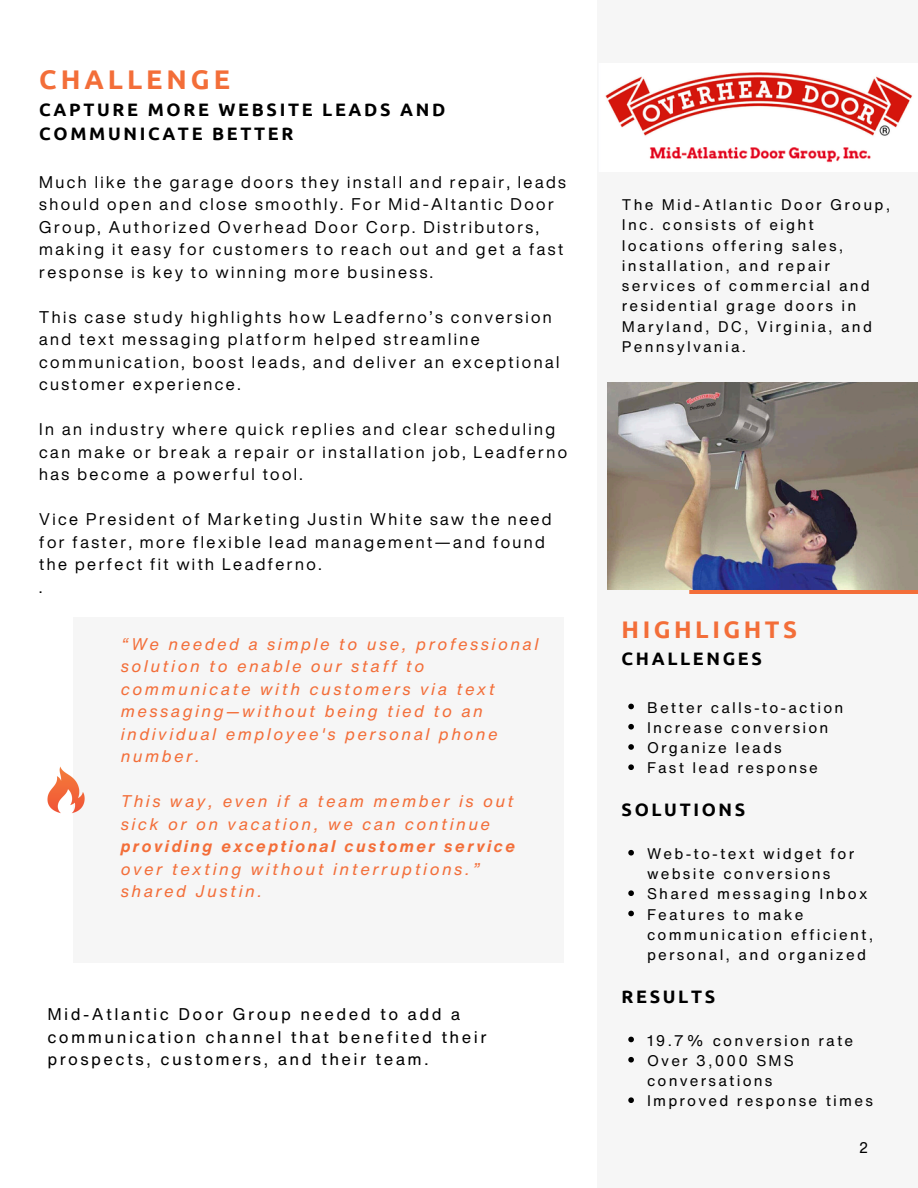
<style>
.page{position:relative;width:918px;height:1188px;background:#fff}
.page>*{position:absolute;margin:0;border:0;box-sizing:border-box;transform-origin:0 0}
.t1{font:700 27px "Ubuntu";letter-spacing:.145em;color:#f36e39}
.t2{font:700 24px "Ubuntu";letter-spacing:.145em;color:#f36e39}
.t3{font:700 18px/24.8px "Ubuntu";letter-spacing:.145em;color:#000}
.t4{font:16.5px/22.5px "Helvetica Now Display";letter-spacing:.145em;color:#000}
.t5{font:italic 16.5px/22.5px "Helvetica Now Text";letter-spacing:.145em;color:#f36e39}
.t6{font:16.5px/22.5px "Helvetica Now Text";letter-spacing:.145em;color:#000}
.t7{font:15px/20.2px "Helvetica Now Text";letter-spacing:.145em;color:#000}
.s1{font-weight:700}
</style>
<div class="page">
<div style="left:598px;top:0;width:320px;height:1188px;background:#f6f6f6"></div>
<div style="left:74px;top:617px;width:490px;height:346px;background:#f6f6f6"></div>
<img style="left:47px;top:767px;width:38px;height:46px">
<hr style="left:689px;top:590px;width:229px;height:4px;background:#f36e39">
<img style="left:605px;top:72px;width:307px;height:90px">
<img style="left:608px;top:383px;width:310px;height:207px">
<svg style="left:628px;top:704px;width:6px;height:5px"></svg>
<svg style="left:628px;top:724px;width:6px;height:6px"></svg>
<svg style="left:628px;top:744px;width:6px;height:6px"></svg>
<svg style="left:628px;top:764px;width:6px;height:6px"></svg>
<svg style="left:628px;top:850px;width:6px;height:6px"></svg>
<svg style="left:628px;top:890px;width:6px;height:6px"></svg>
<svg style="left:628px;top:911px;width:6px;height:5px"></svg>
<svg style="left:628px;top:1037px;width:6px;height:5px"></svg>
<svg style="left:628px;top:1057px;width:6px;height:6px"></svg>
<svg style="left:628px;top:1097px;width:6px;height:6px"></svg>
<h3 class="t1" style="left:39px;top:63px;width:192px">CHALLENGE</h3>
<h3 class="t3" style="left:39px;top:97px;width:408px">CAPTURE MORE WEBSITE LEADS AND<br>COMMUNICATE BETTER</h3>
<h3 class="t4" style="left:39px;top:170px;width:528px">Much like the garage doors they install and repair, leads should open and close smoothly. For Mid-Altantic Door Group, Authorized Overhead Door Corp. Distributors, making it easy for customers to reach out and get a fast response is key to winning more business.</h3>
<h3 class="t4" style="left:39px;top:305px;width:522px">This case study highlights how Leadferno’s conversion and text messaging platform helped streamline communication, boost leads, and deliver an exceptional customer experience.</h3>
<h3 class="t4" style="left:39px;top:418px;width:530px">In an industry where quick replies and clear scheduling can make or break a repair or installation job, Leadferno has become a powerful tool.</h3>
<h3 class="t4" style="left:39px;top:508px;width:514px">Vice President of Marketing Justin White saw the need for faster, more flexible lead management—and found the perfect fit with Leadferno.<br>.</h3>
<p class="t5" style="left:121px;top:632px;width:419px">“We needed a simple to use, professional solution to enable our staff to communicate with customers via text messaging—without being tied to an individual employee's personal phone number.</p>
<h2 class="t5" style="left:121px;top:790px;width:396px">This way, even if a team member is out sick or on vacation, we can continue <span class="s1">providing exceptional customer service </span>over texting without interruptions.” shared Justin.</h2>
<h3 class="t6" style="left:47px;top:1003px;width:441px">Mid-Atlantic Door Group needed to add a communication channel that benefited their prospects, customers, and their team.</h3>
<h2 class="t7" style="left:622px;top:194px;width:270px">The Mid-Atlantic Door Group,<br>Inc. consists of eight locations offering sales, installation, and repair services of commercial and residential grage doors in<br>Maryland, DC, Virginia, and<br>Pennsylvania.</h2>
<h3 class="t2" style="left:622px;top:616px;width:177px">HIGHLIGHTS</h3>
<h3 class="t3" style="left:622px;top:646px;width:142px">CHALLENGES</h3>
<p class="t7" style="left:647px;top:697px;width:198px">Better calls-to-action</p>
<p class="t7" style="left:647px;top:717px;width:183px">Increase conversion</p>
<p class="t7" style="left:647px;top:737px;width:136px">Organize leads</p>
<p class="t7" style="left:647px;top:758px;width:172px">Fast lead response</p>
<h1 class="t3" style="left:622px;top:797px;width:125px">SOLUTIONS</h1>
<p class="t7" style="left:647px;top:843px;width:209px">Web-to-text widget for website conversions</p>
<p class="t7" style="left:647px;top:884px;width:222px">Shared messaging Inbox</p>
<p class="t7" style="left:647px;top:904px;width:228px">Features to make communication efficient, personal, and organized</p>
<p class="t3" style="left:622px;top:984px;width:95px">RESULTS</p>
<h2 class="t7" style="left:647px;top:1030px;width:208px">19.7% conversion rate</h2>
<p class="t7" style="left:647px;top:1050px;width:148px">Over 3,000 SMS conversations</p>
<p class="t7" style="left:647px;top:1091px;width:227px">Improved response times</p>
<p class="t7" style="left:859px;top:1137px;width:11px">2</p>
</div>
